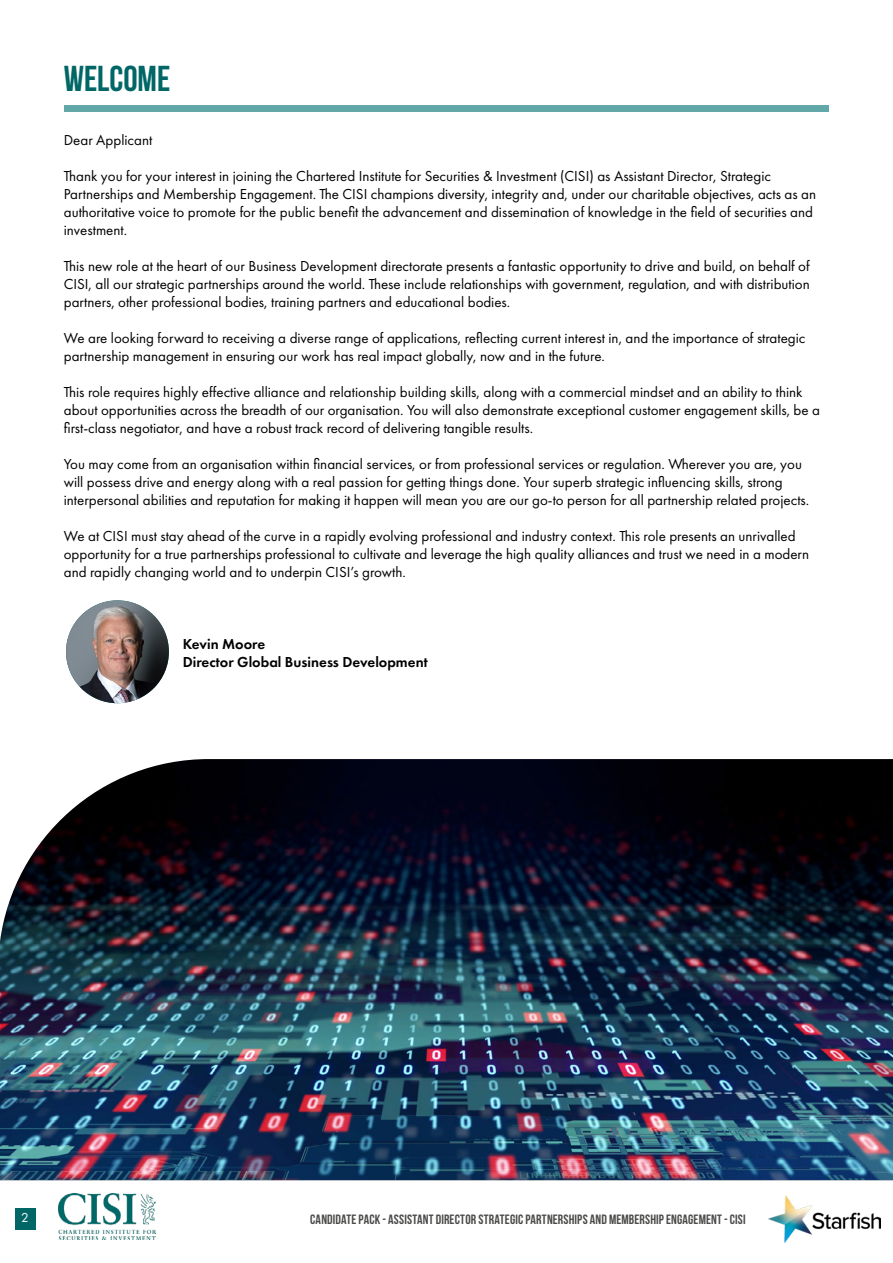
<style>
.page{position:relative;width:893px;height:1263px;background:#fff}
.page>*{position:absolute;margin:0;border:0;box-sizing:border-box;transform-origin:0 0}
.t1{font:700 36px "Bebas Neue";color:#066}
.t2{font:15px/18px "Futura PT";color:#000}
.t3{font:600 15px/18px "Futura PT";color:#000}
.t4{font:700 13.5px "Bebas Neue";letter-spacing:.01em;color:#4a4a49}
.t5{font:13.5px "Futura PT";color:#fff}
</style>
<div class="page">
<img style="left:58px;top:1194px;width:97px;height:46px">
<img style="left:768px;top:1196px;width:112px;height:46px">
<div style="left:15px;top:1208px;width:20px;height:21px;background:#066"></div>
<hr style="left:0;top:1179px;width:893px;height:2px;background:#000">
<div style="left:64px;top:105px;width:765px;height:7px;background:#63a8a9"></div>
<img style="left:66px;top:600px;width:103px;height:103px;border-radius:51px">
<img style="left:0;top:759px;width:893px;height:421px">
<h1 class="t1" style="left:64px;top:59px;width:108px">WELCOME</h1>
<p class="t2" style="left:64px;top:131px;width:90px">Dear Applicant</p>
<p class="t2" style="left:64px;top:167px;width:754px">Thank you for your interest in joining the Chartered Institute for Securities &amp; Investment (CISI) as Assistant Director, Strategic Partnerships and Membership Engagement. The CISI champions diversity, integrity and, under our charitable objectives, acts as an authoritative voice to promote for the public benefit the advancement and dissemination of knowledge in the field of securities and investment.</p>
<p class="t2" style="left:64px;top:257px;width:747px;text-align:justify">This new role at the heart of our Business Development directorate presents a fantastic opportunity to drive and build, on behalf of CISI, all our strategic partnerships around the world. These include relationships with government, regulation, and with distribution partners, other professional bodies, training partners and educational bodies.</p>
<p class="t2" style="left:64px;top:329px;width:743px">We are looking forward to receiving a diverse range of applications, reflecting current interest in, and the importance of strategic partnership management in ensuring our work has real impact globally, now and in the future.</p>
<p class="t2" style="left:64px;top:383px;width:758px">This role requires highly effective alliance and relationship building skills, along with a commercial mindset and an ability to think about opportunities across the breadth of our organisation. You will also demonstrate exceptional customer engagement skills, be a first-class negotiator, and have a robust track record of delivering tangible results.</p>
<p class="t2" style="left:64px;top:455px;width:747px">You may come from an organisation within financial services, or from professional services or regulation. Wherever you are, you will possess drive and energy along with a real passion for getting things done. Your superb strategic influencing skills, strong interpersonal abilities and reputation for making it happen will mean you are our go-to person for all partnership related projects.</p>
<p class="t2" style="left:64px;top:527px;width:747px">We at CISI must stay ahead of the curve in a rapidly evolving professional and industry context. This role presents an unrivalled opportunity for a true partnerships professional to cultivate and leverage the high quality alliances and trust we need in a modern and rapidly changing world and to underpin CISI’s growth.</p>
<p class="t3" style="left:183px;top:635px;width:246px">Kevin Moore<br>Director Global Business Development</p>
<p class="t5" style="left:21px;top:1210px;width:9px">2</p>
<p class="t4" style="left:310px;top:1211px;width:437px">CANDIDATE PACK - ASSISTANT DIRECTOR STRATEGIC PARTNERSHIPS AND MEMBERSHIP ENGAGEMENT - CISI</p>
</div>
